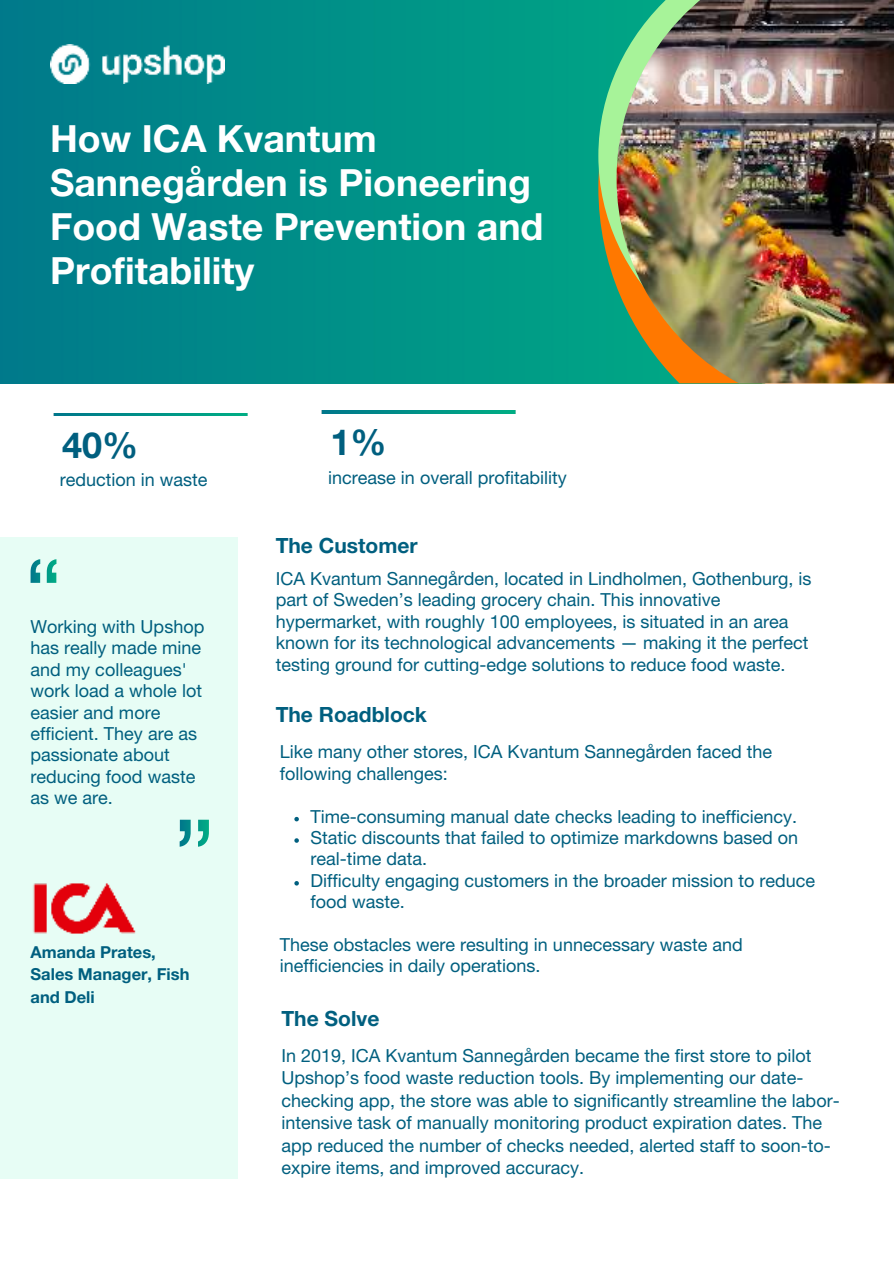
<style>
.page{position:relative;width:894px;height:1264px;background:#fff}
.page>*{position:absolute;margin:0;border:0;box-sizing:border-box;transform-origin:0 0}
.t1{font:700 37.5px/43.8px "Helvetica Neue LT Pro";color:#fff}
.t2{font:700 36px "Helvetica Neue LT Pro";color:#005f7f}
.t3{font:700 21px "Helvetica Neue LT Pro";color:#005f7f}
.t4{font:18px/21.3px "Helvetica Neue LT Pro";color:#005f7f}
.t5{font:700 16.5px/22.5px "Helvetica Neue LT Pro";color:#005f7f}
</style>
<div class="page">
<div style="left:0;top:537px;width:238px;height:641px;background:#e7fdf5"></div>
<img style="left:0;top:0;width:598px;height:383px">
<svg style="left:598px;top:0;width:18px;height:383px;background:#4ab57d"></svg>
<img style="left:616px;top:0;width:277px;height:383px">
<svg style="left:179px;top:819px;width:30px;height:27px"></svg>
<svg style="left:31px;top:559px;width:25px;height:24px"></svg>
<img style="left:53px;top:414px;width:195px;height:2px">
<img style="left:33px;top:883px;width:103px;height:51px">
<img style="left:50px;top:44px;width:174px;height:40px">
<img style="left:321px;top:411px;width:195px;height:2px">
<svg style="left:294px;top:816px;width:5px;height:5px"></svg>
<svg style="left:294px;top:838px;width:5px;height:4px"></svg>
<svg style="left:294px;top:881px;width:5px;height:4px"></svg>
<h1 class="t1" style="left:50px;top:116px;width:495px">How ICA Kvantum<br>Sannegården is Pioneering<br>Food Waste Prevention and<br>Profitability</h1>
<h2 class="t2" style="left:62px;top:422px;width:78px">40%</h2>
<p class="t4" style="left:60px;top:469px;width:149px">reduction in waste</p>
<p class="t4" style="left:31px;top:615px;width:175px">Working with Upshop has really made mine and my colleagues' work load a whole lot easier and more efficient. They are as passionate about reducing food waste as we are.</p>
<p class="t5" style="left:31px;top:940px;width:160px">Amanda Prates,<br>Sales Manager, Fish and Deli</p>
<h2 class="t2" style="left:330px;top:419px;width:58px">1%</h2>
<p class="t4" style="left:328px;top:466px;width:240px">increase in overall profitability</p>
<p class="t3" style="left:275px;top:532px;width:143px">The Customer</p>
<p class="t4" style="left:275px;top:567px;width:537px">ICA Kvantum Sannegården, located in Lindholmen, Gothenburg, is part of Sweden’s leading grocery chain. This innovative hypermarket, with roughly 100 employees, is situated in an area known for its technological advancements — making it the perfect testing ground for cutting-edge solutions to reduce food waste.</p>
<p class="t3" style="left:275px;top:701px;width:153px">The Roadblock</p>
<p class="t4" style="left:280px;top:741px;width:494px">Like many other stores, ICA Kvantum Sannegården faced the following challenges:</p>
<p class="t4" style="left:310px;top:805px;width:506px">Time-consuming manual date checks leading to inefficiency.<br>Static discounts that failed to optimize markdowns based on real-time data.<br>Difficulty engaging customers in the broader mission to reduce food waste.</p>
<p class="t4" style="left:280px;top:933px;width:464px">These obstacles were resulting in unnecessary waste and inefficiencies in daily operations.</p>
<p class="t3" style="left:281px;top:1005px;width:99px">The Solve</p>
<p class="t4" style="left:281px;top:1043px;width:559px;line-height:22.5px">In 2019, ICA Kvantum Sannegården became the first store to pilot Upshop’s food waste reduction tools. By implementing our date&shy;checking app, the store was able to significantly streamline the labor&shy;intensive task of manually monitoring product expiration dates. The app reduced the number of checks needed, alerted staff to soon-to&shy;expire items, and improved accuracy.</p>
</div>
